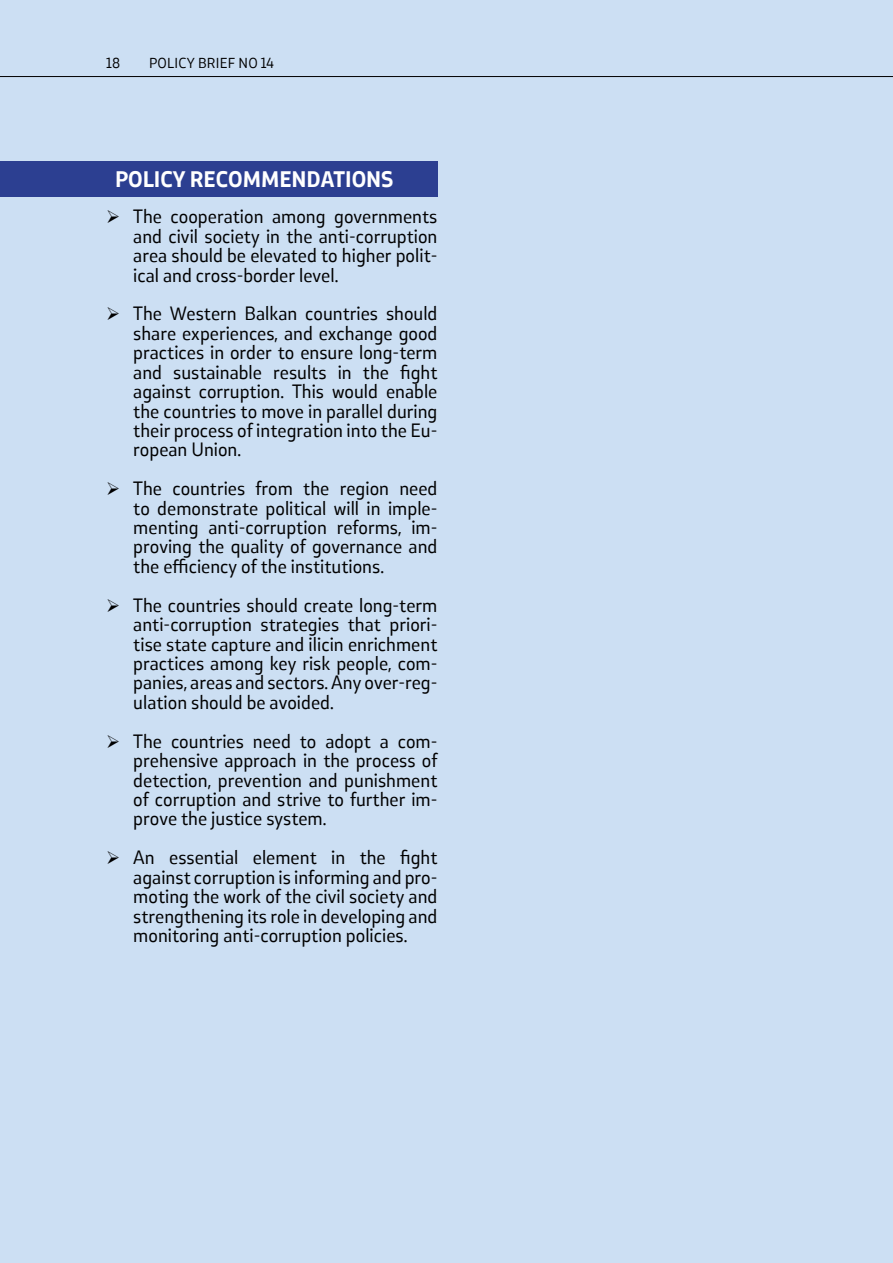
<style>
.page{position:relative;width:893px;height:1263px;background:#ccdff3}
.page>*{position:absolute;margin:0;border:0;box-sizing:border-box;transform-origin:0 0}
.t1{font:700 21px "Stobi Sans Offc";color:#fff}
.t2{font:18px/19.4px "Stobi Sans Offc";color:#000;text-align:justify}
.t3{font:13.5px "Stobi Sans Offc";letter-spacing:.02em;color:#000}
</style>
<div class="page">
<div style="left:0;top:162px;width:437px;height:35px;background:#2c3f91"></div>
<hr style="left:0;top:76px;width:893px;height:1px;background:#000">
<p class="t3" style="left:106px;top:55px;width:15px">18</p>
<p class="t3" style="left:149px;top:55px;width:126px">POLICY BRIEF NO 14</p>
<p class="t1" style="left:115px;top:166px;width:280px">POLICY RECOMMENDATIONS</p>
<p class="t2" style="left:133px;top:207px;width:306px;text-indent:-27px">➢ The cooperation among governments and civil society in the anti-corruption area should be elevated to higher polit&shy;ical and cross-border level.</p>
<p class="t2" style="left:133px;top:304px;width:306px;text-indent:-27px">➢ The Western Balkan countries should share experiences, and exchange good practices in order to ensure long-term and sustainable results in the fight against corruption. This would enable the countries to move in parallel during their process of integration into the Eu&shy;ropean Union.</p>
<p class="t2" style="left:133px;top:479px;width:306px;text-indent:-27px">➢ The countries from the region need to demonstrate political will in imple&shy;menting anti-corruption reforms, im&shy;proving the quality of governance and the efficiency of the institutions.</p>
<p class="t2" style="left:133px;top:595px;width:306px;text-indent:-27px">➢ The countries should create long-term anti-corruption strategies that priori&shy;tise state capture and ilicin enrichment practices among key risk people, com&shy;panies, areas and sectors. Any over-reg&shy;ulation should be avoided.</p>
<p class="t2" style="left:133px;top:731px;width:306px;text-indent:-27px">➢ The countries need to adopt a com&shy;prehensive approach in the process of detection, prevention and punishment of corruption and strive to further im&shy;prove the justice system.</p>
<p class="t2" style="left:133px;top:848px;width:306px;text-indent:-27px">➢ An essential element in the fight against corruption is informing and pro&shy;moting the work of the civil society and strengthening its role in developing and monitoring anti-corruption policies.</p>
</div>
